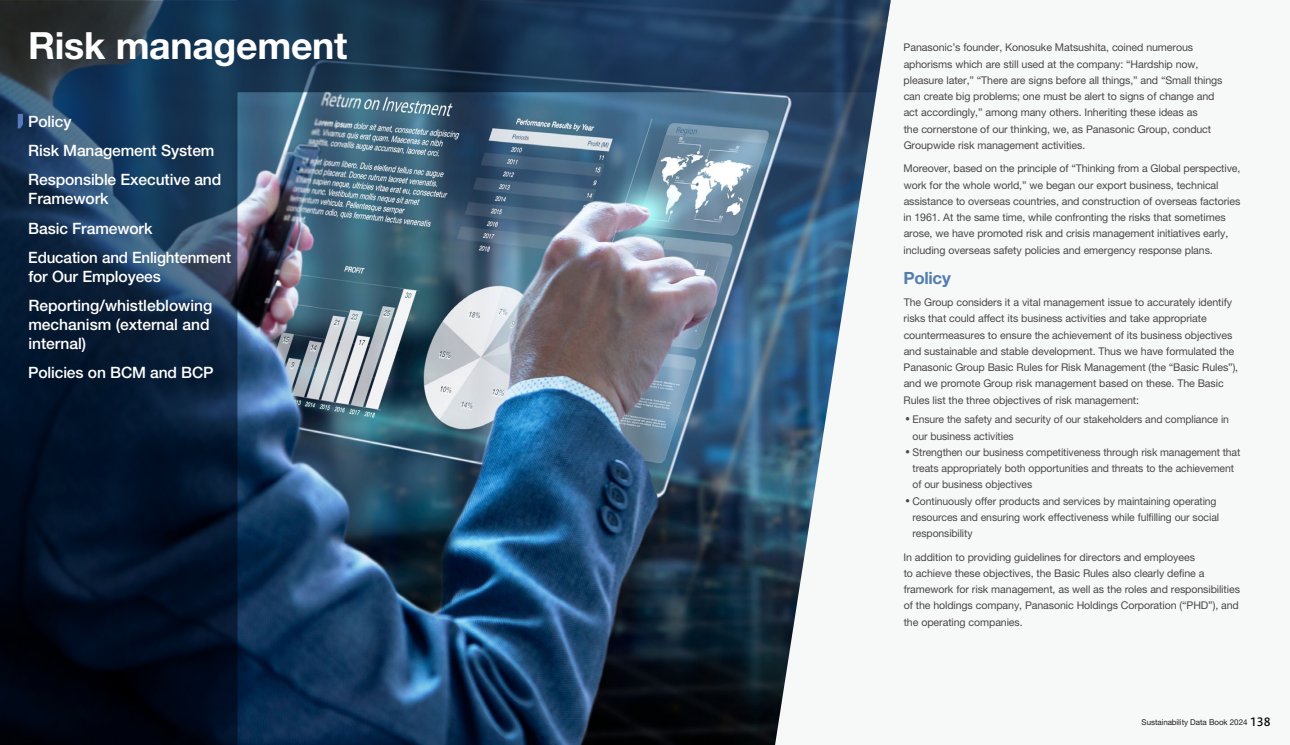
<style>
.page{position:relative;width:1290px;height:745px;background:#fff}
.page>*{position:absolute;margin:0;border:0;box-sizing:border-box;transform-origin:0 0}
.t1{font:700 37.5px "Helvetica Neue LT Std";letter-spacing:-.01em;color:#fff}
.t2{font:700 16.88px "Helvetica Neue LT Std";letter-spacing:-.02em;color:#527db1}
.t3{font:500 15.62px/29.4px "Helvetica Neue LT Std";letter-spacing:-.005em;color:#fff}
.t4{font:10.62px/16.2px "Helvetica Neue LT Std";letter-spacing:-.01em;color:#4c4948}
.t5{font:8px "Helvetica Neue LT Std";letter-spacing:-.01em;color:#1f1e1d}
.s1{font-family:"UD Shin Go Pro De";font-weight:700}
.s2{font-family:"Hiragino UD Sans Std W5";font-size:11.25px;color:#000}
</style>
<div class="page">
<div style="left:237px;top:0;width:1053px;height:744px;background:#f7f8f8"></div>
<img style="left:0;top:0;width:891px;height:744px">
<svg style="left:18px;top:114px;width:5px;height:14px"></svg>
<h1 class="t1" style="left:28px;top:22px;width:321px">Risk management</h1>
<h3 class="t3" style="left:28px;top:106px;width:195px">Policy<br>Risk Management System<br>Responsible Executive and</h3>
<h3 class="t3" style="left:28px;top:183px;width:205px">Framework<br>Basic Framework<br>Education and Enlightenment</h3>
<h3 class="t3" style="left:28px;top:261px;width:186px">for Our Employees<br>Reporting/whistleblowing</h3>
<h3 class="t3" style="left:28px;top:314px;width:183px;line-height:18.8px">mechanism (external and internal)</h3>
<h3 class="t3" style="left:28px;top:357px;width:187px">Policies on BCM and BCP</h3>
<p class="t4" style="left:903px;top:39px;width:320px">Panasonic’s founder, Konosuke Matsushita, coined numerous aphorisms which are still used at the company: “Hardship now, pleasure later,” “There are signs before all things,” and “Small things can create big problems; one must be alert to signs of change and act accordingly,” among many others. Inheriting these ideas as<br>the cornerstone of our thinking, we, as Panasonic Group, conduct Groupwide risk management activities.</p>
<p class="t4" style="left:903px;top:160px;width:338px">Moreover, based on the principle of “Thinking from a Global perspective, work for the whole world,” we began our export business, technical assistance to overseas countries, and construction of overseas factories in 1961. At the same time, while confronting the risks that sometimes arose, we have promoted risk and crisis management initiatives early, including overseas safety policies and emergency response plans.</p>
<h2 class="t2" style="left:903px;top:268px;width:49px">Policy</h2>
<p class="t4" style="left:903px;top:294px;width:336px">The Group considers it a vital management issue to accurately identify risks that could affect its business activities and take appropriate countermeasures to ensure the achievement of its business objectives and sustainable and stable development. Thus we have formulated the Panasonic Group Basic Rules for Risk Management (the “Basic Rules”), and we promote Group risk management based on these. The Basic Rules list the three objectives of risk management:</p>
<p class="t4" style="left:912px;top:411px;width:318px;text-indent:-7px"><span class="s1">•</span> Ensure the safety and security of our stakeholders and compliance in our business activities</p>
<p class="t4" style="left:912px;top:443px;width:329px;text-indent:-7px"><span class="s1">•</span> Strengthen our business competitiveness through risk management that treats appropriately both opportunities and threats to the achievement of our business objectives</p>
<p class="t4" style="left:912px;top:492px;width:308px;text-indent:-7px"><span class="s1">•</span> Continuously offer products and services by maintaining operating resources and ensuring work effectiveness while fulfilling our social responsibility</p>
<p class="t4" style="left:903px;top:548px;width:338px">In addition to providing guidelines for directors and employees<br>to achieve these objectives, the Basic Rules also clearly define a framework for risk management, as well as the roles and responsibilities of the holdings company, Panasonic Holdings Corporation (“PHD”), and the operating companies.</p>
<p class="t5" style="left:1141px;top:717px;width:131px">Sustainability Data Book 2024 <span class="s2">138</span></p>
</div>
